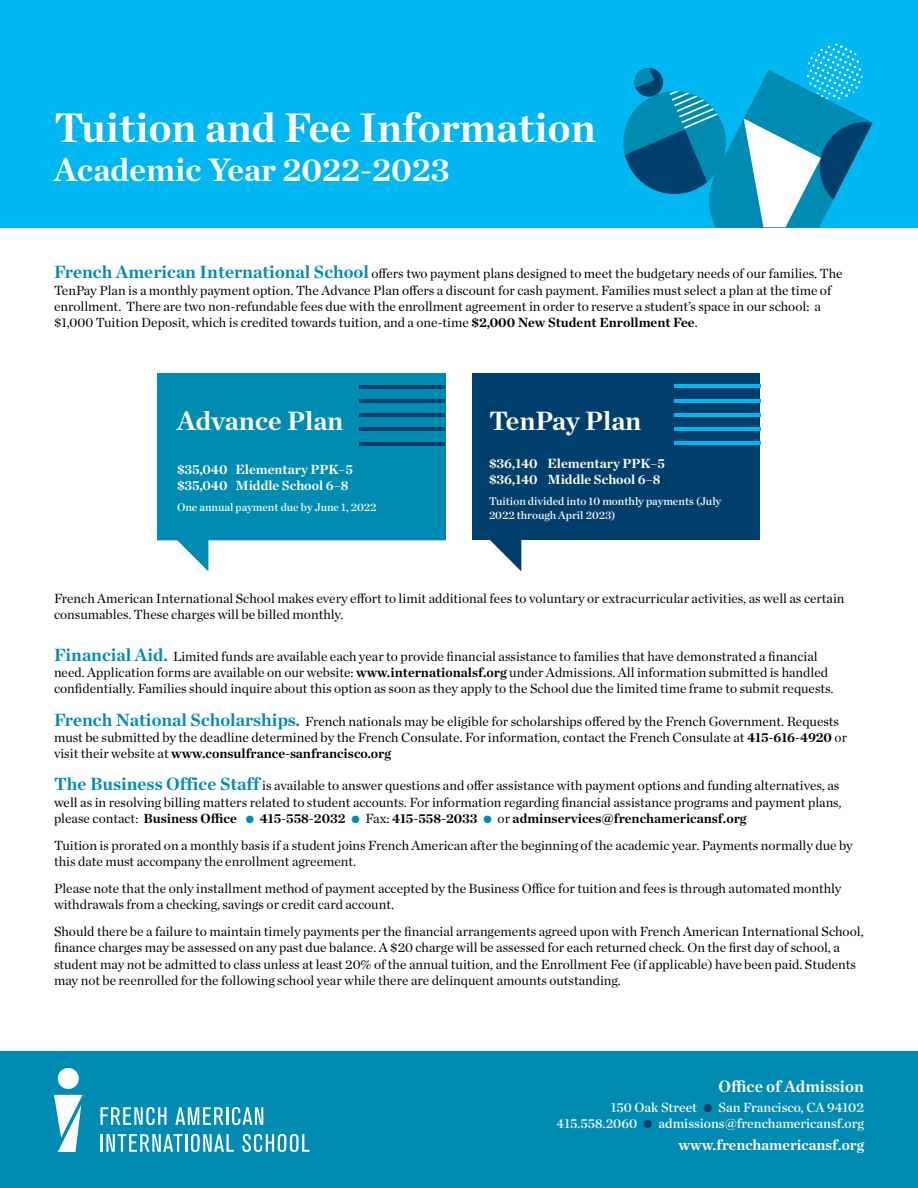
<style>
.page{position:relative;width:918px;height:1188px;background:#fff}
.page>*{position:absolute;margin:0;border:0;box-sizing:border-box;transform-origin:0 0}
.Tuition_and_Fee_Info{font:700 42px "Chronicle Deck";color:#fff}
.Academic_Year_2019-2{font:700 33px "Chronicle Deck";color:#fff}
.Column_Head-Box_18{font:700 27px "Chronicle Deck";color:#fff}
.Office_of_Admission{font:700 16.5px "Chronicle Deck";color:#fff}
.Website{font:700 15px "Chronicle Deck";color:#fff}
.Body_Text_9{font:13.5px/16.2px "Chronicle Deck";color:#000}
.English_Box_Text{font:700 13.5px "Chronicle Deck";color:#fff}
.Address{font:13.5px "Chronicle Deck Semi";color:#fff}
.Box_Text_Body{font:11.25px/13.5px "Chronicle Deck Semi";color:#fff}
.s1{font-weight:700;font-size:18px;color:#008bb2}
.s2{font-weight:700}
.s3{color:#008bb2}
.s4{color:#003f6b}
</style>
<div class="page">
<div style="left:0;top:0;width:918px;height:227px;background:#00b7f1"></div>
<svg style="left:623px;top:44px;width:250px;height:183px"></svg>
<div style="left:0;top:1052px;width:918px;height:136px;background:#008bb2"></div>
<div style="left:58px;top:1068px;width:21px;height:21px;background:#fff;border-radius:50%"></div>
<svg style="left:54px;top:1095px;width:29px;height:57px"></svg>
<svg style="left:100px;top:1107px;width:67px;height:18px"></svg>
<svg style="left:175px;top:1107px;width:88px;height:18px"></svg>
<hr style="left:100px;top:1134px;width:3px;height:18px;background:#fff">
<svg style="left:106px;top:1134px;width:128px;height:18px"></svg>
<svg style="left:242px;top:1134px;width:68px;height:18px"></svg>
<svg style="left:490px;top:540px;width:31px;height:31px"></svg>
<div style="left:472px;top:374px;width:288px;height:166px;background:#003f6b"></div>
<hr style="left:674px;top:427px;width:86px;height:4px;background:#00b7f1">
<hr style="left:674px;top:413px;width:86px;height:4px;background:#00b7f1">
<hr style="left:674px;top:441px;width:86px;height:4px;background:#00b7f1">
<hr style="left:674px;top:399px;width:86px;height:4px;background:#00b7f1">
<hr style="left:674px;top:384px;width:86px;height:4px;background:#00b7f1">
<svg style="left:177px;top:540px;width:31px;height:31px"></svg>
<div style="left:158px;top:374px;width:288px;height:166px;background:#008bb2"></div>
<hr style="left:359px;top:427px;width:87px;height:4px;background:#003f6b">
<hr style="left:359px;top:413px;width:87px;height:4px;background:#003f6b">
<hr style="left:359px;top:442px;width:87px;height:3px;background:#003f6b">
<hr style="left:359px;top:399px;width:87px;height:4px;background:#003f6b">
<hr style="left:359px;top:385px;width:87px;height:3px;background:#003f6b">
<div style="left:157px;top:373px;width:289px;height:167px;border:1px solid #008bb2"></div>
<p class="Tuition_and_Fee_Info" style="left:54px;top:94px;width:543px">Tuition and Fee Information</p>
<p class="Academic_Year_2019-2" style="left:54px;top:144px;width:397px">Academic Year 2022-2023</p>
<p class="Body_Text_9" style="left:54px;top:265px;width:790px"><span class="s1">French American International School</span> offers two payment plans designed to meet the budgetary needs of our families. The TenPay Plan is a monthly payment option. The Advance Plan offers a discount for cash payment. Families must select a plan at the time of enrollment. There are two non-refundable fees due with the enrollment agreement in order to reserve a student’s space in our school: a $1,000 Tuition Deposit, which is credited towards tuition, and a one-time <span class="s2">$2,000 New Student Enrollment Fee</span>.</p>
<p class="Column_Head-Box_18" style="left:177px;top:399px;width:168px">Advance Plan</p>
<p class="English_Box_Text" style="left:177px;top:459px;width:177px">$35,040 Elementary PPK–5</p>
<p class="English_Box_Text" style="left:177px;top:475px;width:173px">$35,040 Middle School 6–8</p>
<p class="Box_Text_Body" style="left:177px;top:500px;width:201px">One annual payment due by June 1, 2022</p>
<p class="Column_Head-Box_18" style="left:489px;top:399px;width:154px">TenPay Plan</p>
<p class="English_Box_Text" style="left:489px;top:453px;width:177px">$36,140 Elementary PPK–5</p>
<p class="English_Box_Text" style="left:489px;top:469px;width:173px">$36,140 Middle School 6–8</p>
<p class="Box_Text_Body" style="left:489px;top:494px;width:234px">Tuition divided into 10 monthly payments (July<br>2022 through April 2023)</p>
<p class="Body_Text_9" style="left:54px;top:590px;width:792px">French American International School makes every effort to limit additional fees to voluntary or extracurricular activities, as well as certain consumables. These charges will be billed monthly.</p>
<p class="Body_Text_9" style="left:54px;top:647px;width:781px"><span class="s1">Financial Aid.</span> Limited funds are available each year to provide financial assistance to families that have demonstrated a financial need. Application forms are available on our website: <span class="s2">www.internationalsf.org</span> under Admissions. All information submitted is handled confidentially. Families should inquire about this option as soon as they apply to the School due the limited time frame to submit requests.</p>
<p class="Body_Text_9" style="left:54px;top:712px;width:795px"><span class="s1">French National Scholarships.</span> French nationals may be eligible for scholarships offered by the French Government. Requests must be submitted by the deadline determined by the French Consulate. For information, contact the French Consulate at <span class="s2">415-616-4920</span> or visit their website at <span class="s2">www.consulfrance-sanfrancisco.org</span></p>
<p class="Body_Text_9" style="left:54px;top:777px;width:789px"><span class="s1">The Business Office Staff</span> is available to answer questions and offer assistance with payment options and funding alternatives, as well as in resolving billing matters related to student accounts. For information regarding financial assistance programs and payment plans, please contact: <span class="s2">Business Office</span> <span class="s3">●</span> <span class="s2">415-558-2032</span> <span class="s3">●</span> Fax: <span class="s2">415-558-2033</span> <span class="s3">●</span> or <span class="s2">adminservices@frenchamericansf.org</span></p>
<p class="Body_Text_9" style="left:54px;top:836px;width:800px">Tuition is prorated on a monthly basis if a student joins French American after the beginning of the academic year. Payments normally due by this date must accompany the enrollment agreement.</p>
<p class="Body_Text_9" style="left:54px;top:880px;width:789px">Please note that the only installment method of payment accepted by the Business Office for tuition and fees is through automated monthly withdrawals from a checking, savings or credit card account.</p>
<p class="Body_Text_9" style="left:54px;top:923px;width:811px">Should there be a failure to maintain timely payments per the financial arrangements agreed upon with French American International School, finance charges may be assessed on any past due balance. A $20 charge will be assessed for each returned check. On the first day of school, a student may not be admitted to class unless at least 20% of the annual tuition, and the Enrollment Fee (if applicable) have been paid. Students may not be reenrolled for the following school year while there are delinquent amounts outstanding.</p>
<p class="Office_of_Admission" style="left:719px;top:1074px;width:147px">Office of Admission</p>
<p class="Address" style="left:611px;top:1096px;width:255px">150 Oak Street <span class="s4">●</span> San Francisco, CA 94102</p>
<p class="Address" style="left:557px;top:1113px;width:309px">415.558.2060 <span class="s4">●</span> admissions@frenchamericansf.org</p>
<p class="Website" style="left:678px;top:1133px;width:187px">www.frenchamericansf.org</p>
</div>
